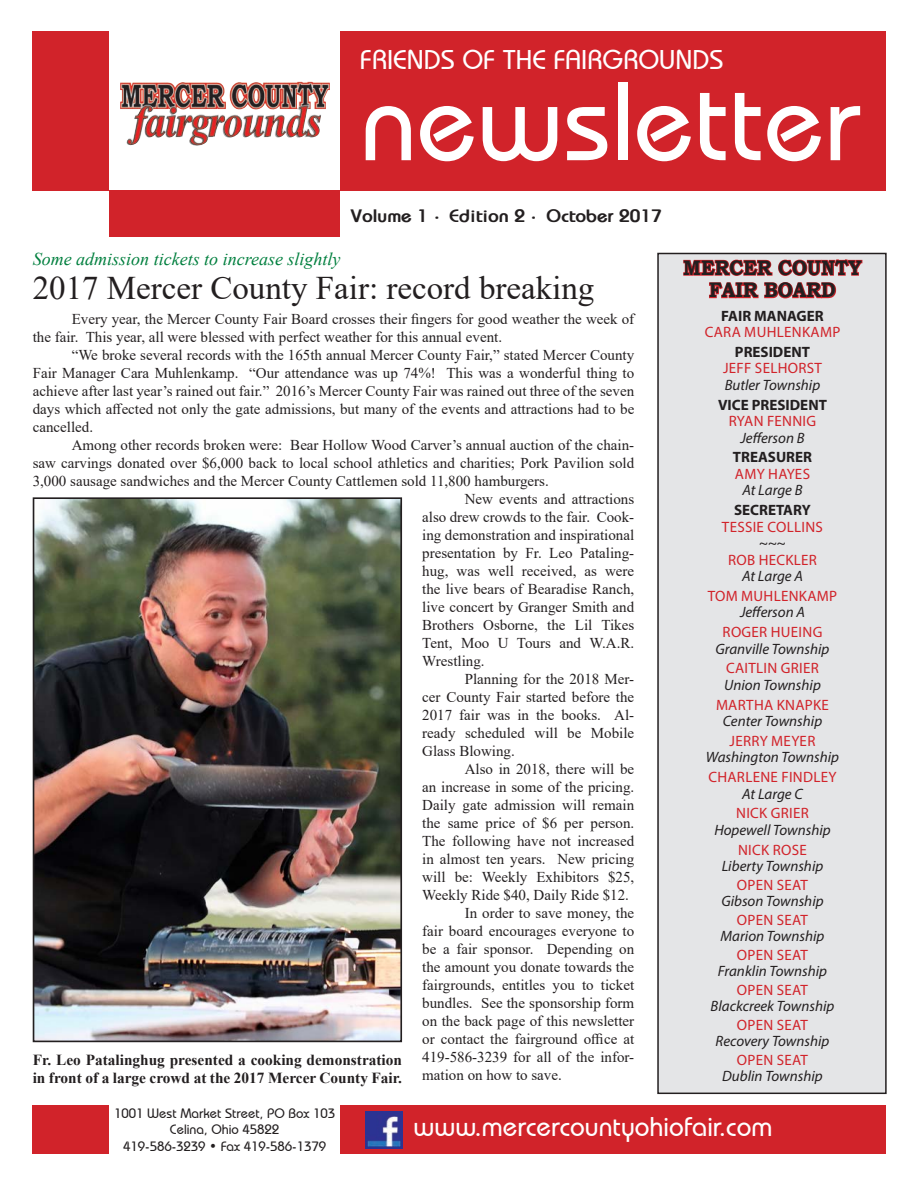
<style>
.page{position:relative;width:918px;height:1188px;background:#fff}
.page>*{position:absolute;margin:0;border:0;box-sizing:border-box;transform-origin:0 0}
.t1{font:500 111px "Bauhaus IT Cby BT";color:#fff}
.Body_Text{font:33px "Times New Roman";color:#231f20}
.t2{font:500 27px "Bauhaus IT Cby BT";color:#fff}
.t3{font:700 21px "Bookman Old Style";color:#231f20;scale:.9 1}
.Body_Text-2{font:italic 18px "Times New Roman";color:#007f3e}
.t4{font:700 18px "Bauhaus";color:#231f20}
.Body_Text-3{font:700 15.3px/18.5px "Times New Roman";color:#231f20}
.Body_Text-4{font:15px/18px "Times New Roman";color:#231f20;text-align:justify}
.t5{font:italic 15px "Myriad Pro";color:#231f20}
.t6{font:15px "Myriad Pro";letter-spacing:.02em;color:#d1232a}
.t7{font:700 15px "Myriad Pro";color:#231f20}
.t8{font:15px "Myriad Pro";color:#231f20}
.t9{font:500 13.5px "Bauhaus IT Cby BT";color:#231f20}
</style>
<div class="page">
<div style="left:33px;top:31px;width:853px;height:160px;background:#d1232a"></div>
<div style="left:33px;top:1106px;width:853px;height:48px;background:#d1232a"></div>
<svg style="left:109px;top:31px;width:230px;height:159px;fill:#fff"></svg>
<div style="left:109px;top:1102px;width:230px;height:56px;background:#fff"></div>
<div style="left:109px;top:191px;width:230px;height:46px;background:#d1232a"></div>
<img style="left:228px;top:81px;width:92px;height:59px">
<img style="left:366px;top:1112px;width:36px;height:36px">
<div style="left:658px;top:253px;width:228px;height:840px;background:#e4e5e7"></div>
<div style="left:657px;top:253px;width:230px;height:841px;border:2px solid #231f20"></div>
<svg style="left:683px;top:252px;width:180px;height:47px"></svg>
<img style="left:36px;top:500px;width:363px;height:539px">
<div style="left:33px;top:497px;width:369px;height:545px;border:2px solid #231f20"></div>
<p class="t2" style="left:360px;top:43px;width:365px">FRIENDS OF THE FAIRGROUNDS</p>
<p class="t1" style="left:360px;top:53px;width:502px">newsletter</p>
<p class="t4" style="left:351px;top:205px;width:313px">Volume 1 • Edition 2 • October 2017</p>
<p class="Body_Text-2" style="left:33px;top:247px;width:309px">Some admission tickets to increase slightly</p>
<p class="Body_Text" style="left:33px;top:265px;width:563px">2017 Mercer County Fair: record breaking</p>
<p class="Body_Text-4" style="left:33px;top:309px;width:603px;text-indent:39px">Every year, the Mercer County Fair Board crosses their fingers for good weather the week of the fair. This year, all were blessed with perfect weather for this annual event.</p>
<p class="Body_Text-4" style="left:33px;top:345px;width:603px;text-indent:39px">“We broke several records with the 165th annual Mercer County Fair,” stated Mercer County Fair Manager Cara Muhlenkamp. “Our attendance was up 74%! This was a wonderful thing to achieve after last year’s rained out fair.” 2016’s Mercer County Fair was rained out three of the seven days which affected not only the gate admissions, but many of the events and attractions had to be cancelled.</p>
<p class="Body_Text-4" style="left:33px;top:435px;width:603px;text-indent:39px">Among other records broken were: Bear Hollow Wood Carver’s annual auction of the chain&shy;saw carvings donated over $6,000 back to local school athletics and charities; Pork Pavilion sold 3,000 sausage sandwiches and the Mercer County Cattlemen sold 11,800 hamburgers.</p>
<p class="Body_Text-4" style="left:422px;top:489px;width:213px;text-indent:42px">New events and attractions also drew crowds to the fair. Cook&shy;ing demonstration and inspirational presentation by Fr. Leo Pataling&shy;hug, was well received, as were the live bears of Bearadise Ranch, live concert by Granger Smith and Brothers Osborne, the Lil Tikes Tent, Moo U Tours and W.A.R.<br>Wrestling.</p>
<p class="Body_Text-4" style="left:422px;top:669px;width:213px;text-indent:42px">Planning for the 2018 Mer&shy;cer County Fair started before the 2017 fair was in the books. Al&shy;ready scheduled will be Mobile Glass Blowing.</p>
<p class="Body_Text-4" style="left:422px;top:759px;width:213px;text-indent:42px">Also in 2018, there will be an increase in some of the pricing.<br>Daily gate admission will remain the same price of $6 per person.<br>The following have not increased in almost ten years. New pricing will be: Weekly Exhibitors $25, Weekly Ride $40, Daily Ride $12.</p>
<p class="Body_Text-4" style="left:422px;top:903px;width:213px;text-indent:42px">In order to save money, the fair board encourages everyone to be a fair sponsor. Depending on the amount you donate towards the fairgrounds, entitles you to ticket bundles. See the sponsorship form on the back page of this newsletter or contact the fairground office at 419-586-3239 for all of the infor&shy;mation on how to save.</p>
<p class="Body_Text-3" style="left:33px;top:1050px;width:371px">Fr. Leo Patalinghug presented a cooking demonstration in front of a large crowd at the 2017 Mercer County Fair.</p>
<p class="t3" style="left:683px;top:253px;width:200px">MERCER COUNTY</p>
<p class="t3" style="left:709px;top:275px;width:143px">FAIR BOARD</p>
<p class="t7" style="left:721px;top:306px;width:104px">FAIR MANAGER</p>
<p class="t6" style="left:705px;top:323px;width:137px">CARA MUHLENKAMP</p>
<p class="t7" style="left:735px;top:342px;width:77px">PRESIDENT</p>
<p class="t6" style="left:723px;top:359px;width:100px">JEFF SELHORST</p>
<p class="t5" style="left:725px;top:376px;width:97px">Butler Township</p>
<p class="t7" style="left:718px;top:395px;width:110px">VICE PRESIDENT</p>
<p class="t6" style="left:729px;top:412px;width:89px">RYAN FENNIG</p>
<p class="t5" style="left:740px;top:428px;width:66px">Jefferson B</p>
<p class="t7" style="left:733px;top:448px;width:81px">TREASURER</p>
<p class="t6" style="left:735px;top:465px;width:77px">AMY HAYES</p>
<p class="t5" style="left:742px;top:481px;width:62px">At Large B</p>
<p class="t7" style="left:734px;top:500px;width:78px">SECRETARY</p>
<p class="t6" style="left:722px;top:517px;width:103px">TESSIE COLLINS</p>
<p class="t8" style="left:759px;top:534px;width:28px">~~~</p>
<p class="t6" style="left:728px;top:550px;width:90px">ROB HECKLER</p>
<p class="t5" style="left:742px;top:567px;width:62px">At Large A</p>
<p class="t6" style="left:708px;top:587px;width:131px">TOM MUHLENKAMP</p>
<p class="t5" style="left:740px;top:603px;width:66px">Jefferson A</p>
<p class="t6" style="left:723px;top:623px;width:101px">ROGER HUEING</p>
<p class="t5" style="left:716px;top:639px;width:115px">Granville Township</p>
<p class="t6" style="left:726px;top:659px;width:94px">CAITLIN GRIER</p>
<p class="t5" style="left:724px;top:676px;width:98px">Union Township</p>
<p class="t6" style="left:716px;top:695px;width:114px">MARTHA KNAPKE</p>
<p class="t5" style="left:723px;top:712px;width:101px">Center Township</p>
<p class="t6" style="left:730px;top:732px;width:87px">JERRY MEYER</p>
<p class="t5" style="left:706px;top:748px;width:135px">Washington Township</p>
<p class="t6" style="left:708px;top:768px;width:130px">CHARLENE FINDLEY</p>
<p class="t5" style="left:742px;top:784px;width:62px">At Large C</p>
<p class="t6" style="left:736px;top:804px;width:74px">NICK GRIER</p>
<p class="t5" style="left:714px;top:821px;width:118px">Hopewell Township</p>
<p class="t6" style="left:738px;top:840px;width:70px">NICK ROSE</p>
<p class="t5" style="left:722px;top:857px;width:103px">Liberty Township</p>
<p class="t6" style="left:737px;top:876px;width:73px">OPEN SEAT</p>
<p class="t5" style="left:721px;top:892px;width:104px">Gibson Township</p>
<p class="t6" style="left:737px;top:911px;width:73px">OPEN SEAT</p>
<p class="t5" style="left:721px;top:927px;width:105px">Marion Township</p>
<p class="t6" style="left:737px;top:946px;width:73px">OPEN SEAT</p>
<p class="t5" style="left:718px;top:962px;width:111px">Franklin Township</p>
<p class="t6" style="left:737px;top:981px;width:73px">OPEN SEAT</p>
<p class="t5" style="left:711px;top:997px;width:125px">Blackcreek Township</p>
<p class="t6" style="left:737px;top:1016px;width:73px">OPEN SEAT</p>
<p class="t5" style="left:716px;top:1032px;width:115px">Recovery Township</p>
<p class="t6" style="left:737px;top:1051px;width:73px">OPEN SEAT</p>
<p class="t5" style="left:722px;top:1067px;width:102px">Dublin Township</p>
<p class="t9" style="left:114px;top:1105px;width:222px">1001 West Market Street, PO Box 103</p>
<p class="t9" style="left:170px;top:1121px;width:111px">Celina, Ohio 45822</p>
<p class="t9" style="left:123px;top:1138px;width:204px">419-586-3239 • Fax 419-586-1379</p>
<p class="t2" style="left:413px;top:1110px;width:360px">www.mercercountyohiofair.com</p>
</div>
